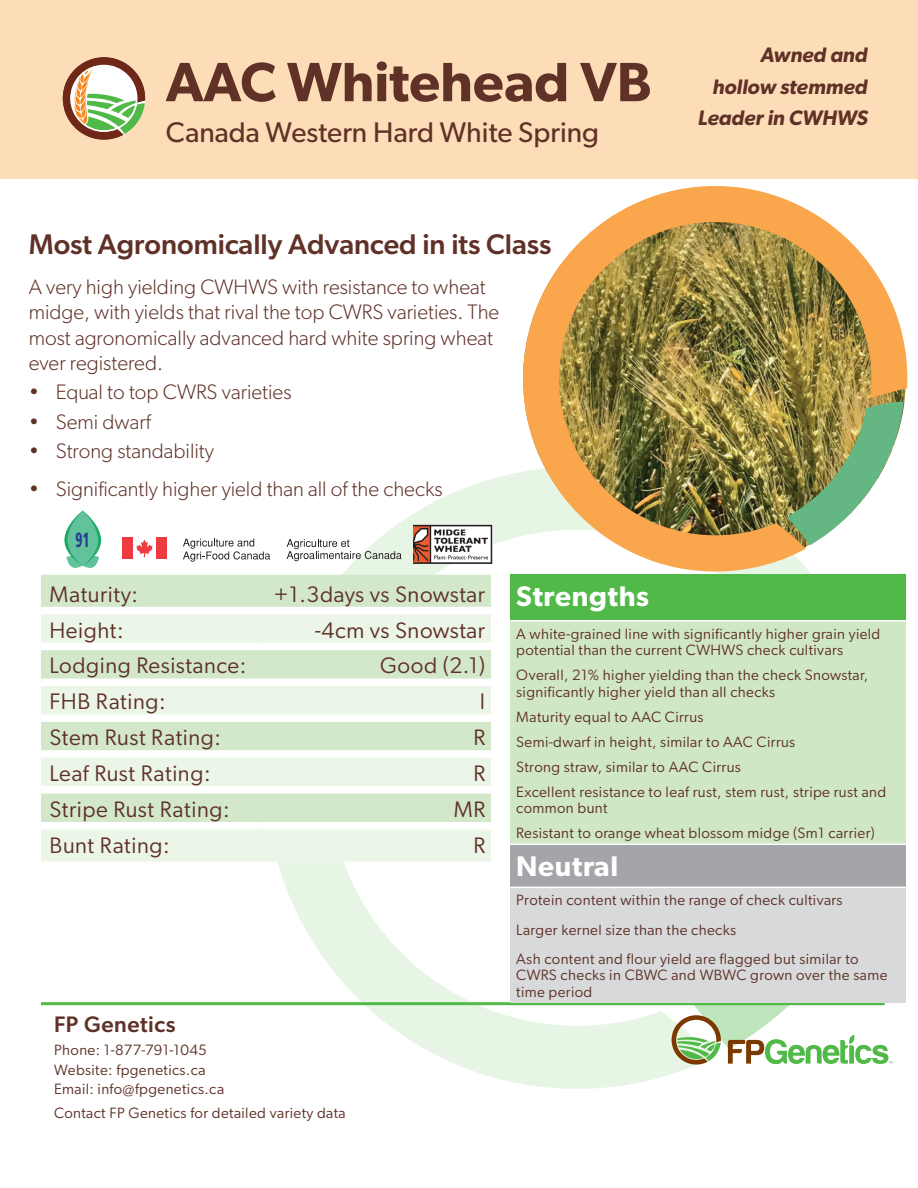
<style>
.page{position:relative;width:918px;height:1188px;background:#fff}
.page>*{position:absolute;margin:0;border:0;box-sizing:border-box;transform-origin:0 0}
.Table_Style{font:600 55.5px "Gibson";color:#5f3127}
.Table_Style-2{font:500 28.5px "Gibson";color:#5f3127}
.Table_Style-3{font:28.5px "Gibson";color:#5f3127}
.Stable_Attributes{font:600 28.5px "Gibson";letter-spacing:.025em;color:#fff}
.Stable_Attributes-2{font:22.5px "Gibson";letter-spacing:.025em;color:#5f3127}
.Stable_Attributes_Right_Column{font:22.5px "Gibson";letter-spacing:.025em;color:#5f3127}
.t1{font:500 22.5px "Gibson";letter-spacing:.025em;color:#5f3127}
.Variety_Description{font:300 21px/25.5px "Gibson";color:#5f3127}
.Table_Style-4{font:italic 600 21px "Gibson";color:#5f3127}
.t2{font:900 condensed 20.55px "Frutiger LT Std";color:#273b95;scale:.65 1}
.Stable_Attributes-3{font:15px/16.5px "Gibson";letter-spacing:.025em;color:#5f3127}
</style>
<div class="page">
<svg style="left:266px;top:472px;width:622px;height:617px"></svg>
<svg style="left:689px;top:1003px;width:197px;height:46px"></svg>
<hr style="left:41px;top:1002px;width:844px;height:3px;background:#51b948">
<svg style="left:728px;top:1035px;width:165px;height:29px"></svg>
<svg style="left:672px;top:1015px;width:49px;height:51px"></svg>
<div style="left:0;top:0;width:918px;height:179px;background:#fddcb8"></div>
<svg style="left:63px;top:57px;width:82px;height:83px"></svg>
<div style="left:41px;top:575px;width:450px;height:32px;background:#d3e8ca"></div>
<svg style="left:41px;top:614px;width:450px;height:248px;background:#e1efdb"></svg>
<div style="left:263px;top:607px;width:228px;height:7px;background:#fff"></div>
<div style="left:41px;top:643px;width:222px;height:7px;background:#fff"></div>
<div style="left:263px;top:643px;width:228px;height:7px;background:#fff"></div>
<div style="left:41px;top:679px;width:222px;height:7px;background:#fff"></div>
<div style="left:263px;top:679px;width:228px;height:7px;background:#fff"></div>
<div style="left:41px;top:714px;width:222px;height:8px;background:#fff"></div>
<div style="left:263px;top:714px;width:228px;height:8px;background:#fff"></div>
<div style="left:41px;top:750px;width:222px;height:8px;background:#fff"></div>
<div style="left:263px;top:750px;width:228px;height:8px;background:#fff"></div>
<div style="left:41px;top:786px;width:222px;height:8px;background:#fff"></div>
<div style="left:263px;top:786px;width:228px;height:8px;background:#fff"></div>
<div style="left:41px;top:822px;width:222px;height:7px;background:#fff"></div>
<div style="left:263px;top:822px;width:228px;height:7px;background:#fff"></div>
<div style="left:510px;top:575px;width:396px;height:46px;background:#51b948"></div>
<div style="left:510px;top:621px;width:396px;height:223px;background:#d0e7c6"></div>
<div style="left:510px;top:844px;width:396px;height:43px;background:#a4a5a9"></div>
<div style="left:510px;top:887px;width:396px;height:116px;background:#d8d9db"></div>
<hr style="left:510px;top:620px;width:396px;height:2px;background:#fff">
<hr style="left:510px;top:844px;width:396px;height:1px;background:#fff">
<hr style="left:510px;top:887px;width:396px;height:1px;background:#fff">
<svg style="left:64px;top:511px;width:37px;height:57px"></svg>
<svg style="left:136px;top:540px;width:17px;height:17px"></svg>
<div style="left:123px;top:537px;width:10px;height:22px;background:#ee3a41"></div>
<div style="left:156px;top:537px;width:10px;height:22px;background:#ee3a41"></div>
<svg style="left:183px;top:539px;width:87px;height:23px"></svg>
<svg style="left:287px;top:539px;width:115px;height:22px"></svg>
<img style="left:413px;top:524px;width:79px;height:39px">
<img style="left:523px;top:186px;width:384px;height:386px">
<svg style="left:786px;top:401px;width:118px;height:144px"></svg>
<p class="Table_Style" style="left:166px;top:49px;width:487px">AAC Whitehead VB</p>
<p class="Table_Style-3" style="left:166px;top:115px;width:435px">Canada Western Hard White Spring</p>
<p class="Table_Style-2" style="left:29px;top:227px;width:524px">Most Agronomically Advanced in its Class</p>
<p class="Variety_Description" style="left:29px;top:273px;width:472px">A very high yielding CWHWS with resistance to wheat midge, with yields that rival the top CWRS varieties. The most agronomically advanced hard white spring wheat ever registered.</p>
<p class="Variety_Description" style="left:29px;top:379px;width:264px">• Equal to top CWRS varieties</p>
<p class="Variety_Description" style="left:29px;top:408px;width:123px">• Semi dwarf</p>
<p class="Variety_Description" style="left:29px;top:438px;width:187px">• Strong standability</p>
<p class="Variety_Description" style="left:29px;top:476px;width:415px">• Significantly higher yield than all of the checks</p>
<p class="t2" style="left:76px;top:527px;width:24px">91</p>
<p class="Table_Style-4" style="left:761px;top:42px;width:109px">Awned and</p>
<p class="Table_Style-4" style="left:712px;top:74px;width:157px">hollow stemmed</p>
<p class="Table_Style-4" style="left:698px;top:105px;width:171px">Leader in CWHWS</p>
<p class="Stable_Attributes-2" style="left:49px;top:580px;width:90px">Maturity:</p>
<p class="Stable_Attributes_Right_Column" style="left:274px;top:580px;width:213px">+1.3days vs Snowstar</p>
<p class="Stable_Attributes-2" style="left:49px;top:616px;width:76px">Height:</p>
<p class="Stable_Attributes_Right_Column" style="left:315px;top:616px;width:172px">-4cm vs Snowstar</p>
<p class="Stable_Attributes-2" style="left:49px;top:652px;width:199px">Lodging Resistance:</p>
<p class="Stable_Attributes_Right_Column" style="left:380px;top:652px;width:106px">Good (2.1)</p>
<p class="Stable_Attributes-2" style="left:49px;top:688px;width:118px">FHB Rating:</p>
<p class="Stable_Attributes_Right_Column" style="left:480px;top:688px;width:7px">I</p>
<p class="Stable_Attributes-2" style="left:49px;top:724px;width:173px">Stem Rust Rating:</p>
<p class="Stable_Attributes_Right_Column" style="left:473px;top:724px;width:13px">R</p>
<p class="Stable_Attributes-2" style="left:49px;top:760px;width:163px">Leaf Rust Rating:</p>
<p class="Stable_Attributes_Right_Column" style="left:473px;top:760px;width:13px">R</p>
<p class="Stable_Attributes-2" style="left:49px;top:796px;width:182px">Stripe Rust Rating:</p>
<p class="Stable_Attributes_Right_Column" style="left:454px;top:796px;width:33px">MR</p>
<p class="Stable_Attributes-2" style="left:49px;top:831px;width:122px">Bunt Rating:</p>
<p class="Stable_Attributes_Right_Column" style="left:473px;top:831px;width:13px">R</p>
<h3 class="t1" style="left:54px;top:1010px;width:123px">FP Genetics</h3>
<p class="Stable_Attributes-3" style="left:54px;top:1040px;width:172px;line-height:19.5px">Phone: 1-877-791-1045<br>Website: fpgenetics.ca<br>Email: info@fpgenetics.ca</p>
<p class="Stable_Attributes-3" style="left:54px;top:1104px;width:293px">Contact FP Genetics for detailed variety data</p>
<p class="Stable_Attributes" style="left:516px;top:579px;width:134px">Strengths</p>
<p class="Stable_Attributes-3" style="left:516px;top:625px;width:366px">A white-grained line with significantly higher grain yield potential than the current CWHWS check cultivars</p>
<p class="Stable_Attributes-3" style="left:516px;top:667px;width:354px">Overall, 21% higher yielding than the check Snowstar, significantly higher yield than all checks</p>
<p class="Stable_Attributes-3" style="left:516px;top:708px;width:189px">Maturity equal to AAC Cirrus</p>
<p class="Stable_Attributes-3" style="left:516px;top:733px;width:281px">Semi-dwarf in height, similar to AAC Cirrus</p>
<p class="Stable_Attributes-3" style="left:516px;top:758px;width:226px">Strong straw, similar to AAC Cirrus</p>
<p class="Stable_Attributes-3" style="left:516px;top:783px;width:372px">Excellent resistance to leaf rust, stem rust, stripe rust and common bunt</p>
<p class="Stable_Attributes-3" style="left:516px;top:825px;width:360px">Resistant to orange wheat blossom midge (Sm1 carrier)</p>
<p class="Stable_Attributes" style="left:516px;top:849px;width:103px">Neutral</p>
<p class="Stable_Attributes-3" style="left:516px;top:892px;width:328px">Protein content within the range of check cultivars</p>
<p class="Stable_Attributes-3" style="left:516px;top:921px;width:221px">Larger kernel size than the checks</p>
<p class="Stable_Attributes-3" style="left:516px;top:950px;width:373px">Ash content and flour yield are flagged but similar to<br>CWRS checks in CBWC and WBWC grown over the same time period</p>
</div>
